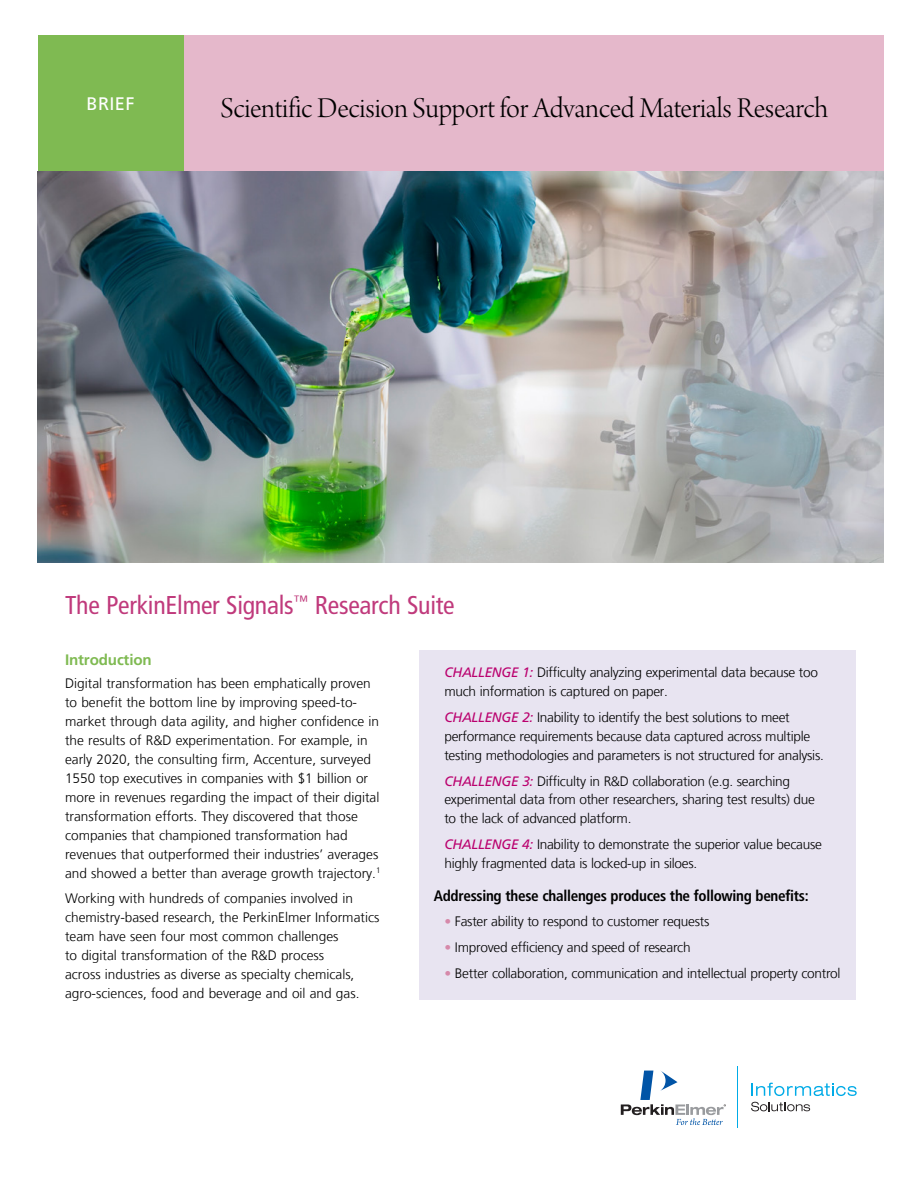
<style>
.page{position:relative;width:918px;height:1188px;background:#fff}
.page>*{position:absolute;margin:0;border:0;box-sizing:border-box;transform-origin:0 0}
.t1{font:30.3px "Arno Pro Light Display";letter-spacing:-.01em;color:#000}
.t2{font:condensed 25.8px "Frutiger LT Com";letter-spacing:-.01em;color:#c03a7c}
.t3{font:18.15px "Frutiger LT Com";letter-spacing:.02em;color:#fff}
.t4{font:700 condensed 15.15px "Frutiger LT Com";letter-spacing:-.02em;color:#000}
.t5{font:700 15.15px "Frutiger LT Com";letter-spacing:-.01em;color:#7fba52}
.t6{font:300 13.65px/18.9px "Frutiger LT Com";color:#000}
.t7{font:300 13.65px/18.9px "Frutiger LT Com";letter-spacing:-.02em;color:#000}
.s1{font-weight:400;font-style:italic;color:#ba006e}
.s2{color:#d689aa}
</style>
<div class="page">
<div style="left:38px;top:35px;width:845px;height:137px;background:#e5b8cb"></div>
<div style="left:38px;top:35px;width:145px;height:137px;background:#7fba52"></div>
<img style="left:38px;top:172px;width:845px;height:390px">
<div style="left:420px;top:651px;width:436px;height:349px;background:#e8e4f1"></div>
<hr style="left:737px;top:1066px;width:1px;height:62px;background:#00abe7">
<svg style="left:752px;top:1083px;width:105px;height:13px"></svg>
<svg style="left:751px;top:1102px;width:59px;height:9px"></svg>
<svg style="left:621px;top:1071px;width:105px;height:54px"></svg>
<p class="t3" style="left:87px;top:93px;width:49px">BRIEF</p>
<p class="t1" style="left:221px;top:91px;width:609px">Scientific Decision Support for Advanced Materials Research</p>
<p class="t2" style="left:65px;top:590px;width:391px">The PerkinElmer Signals<sup>™</sup> Research Suite</p>
<p class="t5" style="left:65px;top:651px;width:88px">Introduction</p>
<p class="t6" style="left:65px;top:674px;width:317px">Digital transformation has been emphatically proven to benefit the bottom line by improving speed-to&shy;market through data agility, and higher confidence in the results of R&amp;D experimentation. For example, in early 2020, the consulting firm, Accenture, surveyed 1550 top executives in companies with $1 billion or more in revenues regarding the impact of their digital transformation efforts. They discovered that those companies that championed transformation had revenues that outperformed their industries’ averages and showed a better than average growth trajectory.<sup>1</sup></p>
<p class="t6" style="left:65px;top:889px;width:316px">Working with hundreds of companies involved in chemistry-based research, the PerkinElmer Informatics team have seen four most common challenges<br>to digital transformation of the R&amp;D process<br>across industries as diverse as specialty chemicals, agro-sciences, food and beverage and oil and gas.</p>
<p class="t7" style="left:444px;top:663px;width:375px"><span class="s1">CHALLENGE 1:</span> Difficulty analyzing experimental data because too much information is captured on paper.</p>
<p class="t7" style="left:444px;top:708px;width:381px"><span class="s1">CHALLENGE 2:</span> Inability to identify the best solutions to meet performance requirements because data captured across multiple testing methodologies and parameters is not structured for analysis.</p>
<p class="t7" style="left:444px;top:771px;width:372px"><span class="s1">CHALLENGE 3:</span> Difficulty in R&amp;D collaboration (e.g. searching experimental data from other researchers, sharing test results) due to the lack of advanced platform.</p>
<p class="t7" style="left:444px;top:835px;width:379px"><span class="s1">CHALLENGE 4:</span> Inability to demonstrate the superior value because highly fragmented data is locked-up in siloes.</p>
<p class="t4" style="left:434px;top:886px;width:376px">Addressing these challenges produces the following benefits:</p>
<p class="t7" style="left:444px;top:912px;width:267px"><span class="s2">•</span> Faster ability to respond to customer requests</p>
<p class="t7" style="left:444px;top:938px;width:248px"><span class="s2">•</span> Improved efficiency and speed of research</p>
<p class="t7" style="left:444px;top:964px;width:398px"><span class="s2">•</span> Better collaboration, communication and intellectual property control</p>
</div>
